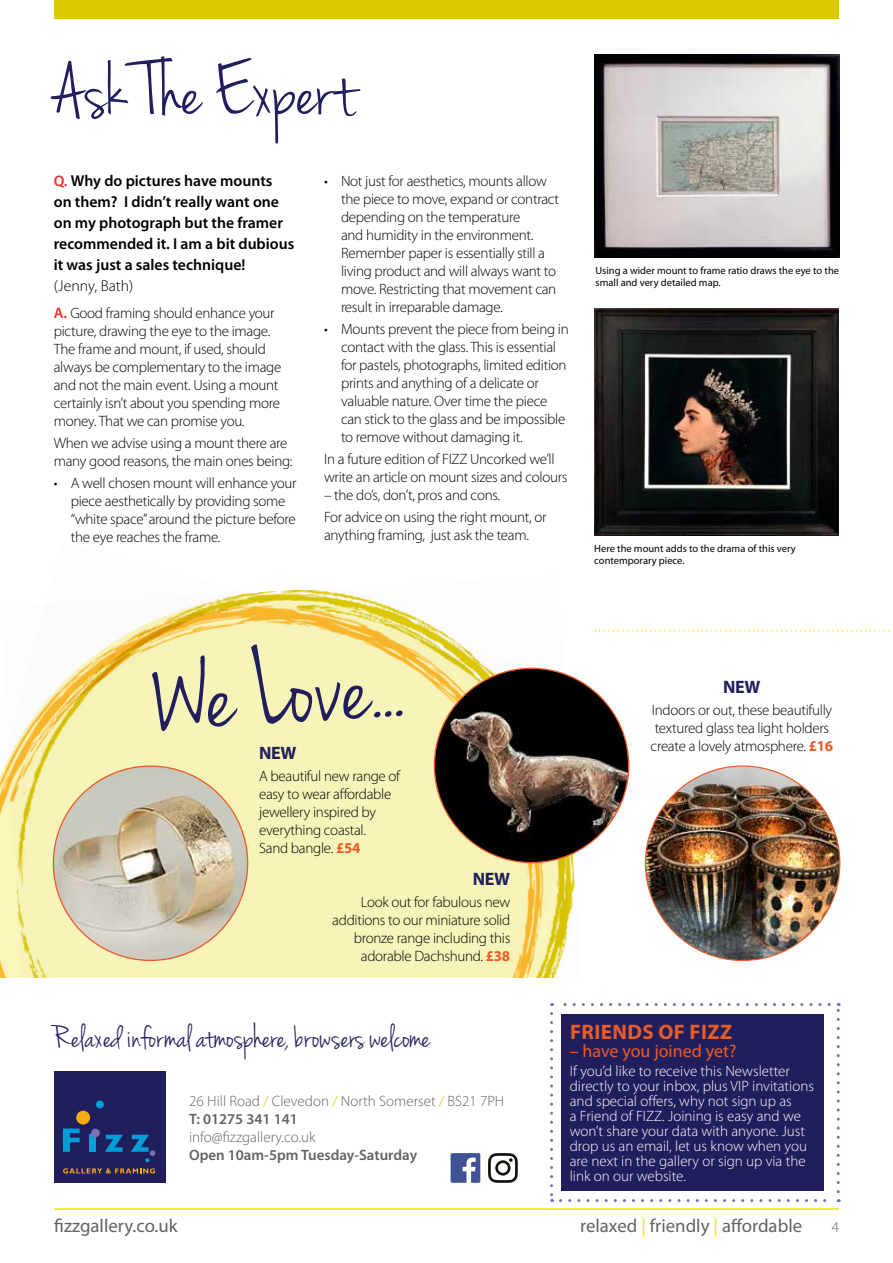
<style>
.page{position:relative;width:893px;height:1263px;background:#fff}
.page>*{position:absolute;margin:0;border:0;box-sizing:border-box;transform-origin:0 0}
.t1{font:115.05px "Jenna Sue";color:#211e5e}
.t2{font:80.25px "Jenna Sue";color:#211e5e}
.t3{font:33.9px "Jenna Sue";color:#211e5e}
.t4{font:700 21px "Myriad Pro";letter-spacing:.02em;color:#eb5b25}
.t5{font:18.75px "Myriad Pro";color:#646363}
.t6{font:18px "Myriad Pro";color:#eb5b25}
.t7{font:700 18px "Myriad Pro";letter-spacing:-.015em;color:#211e5e}
.t8{font:600 15.75px/21px "Myriad Pro";color:#000}
.t9{font:300 15.75px "Myriad Pro";color:#000}
.t10{font:300 15px/18px "Myriad Pro";letter-spacing:-.02em;color:#000}
.t11{font:300 15px/15px "Myriad Pro";color:#fff}
.t12{font:300 15px/18px "Myriad Pro";color:#646363}
.t13{font:600 15px "Myriad Pro";color:#646363}
.t14{font:10.5px/12px "Myriad Pro";color:#000}
.s1{font-size:15.3px;color:#e63329}
.s2{font-weight:600;font-size:15.3px;color:#e63329}
.s3{font-weight:700;color:#eb5b25}
.s4{color:#dcca00}
.s5{font-weight:600}
.s6{color:#f0e500}
</style>
<div class="page">
<svg style="left:608px;top:630px;width:282px;height:1px"></svg>
<img style="left:0;top:589px;width:605px;height:389px">
<img style="left:53px;top:766px;width:195px;height:194px;border-radius:97px">
<div style="left:54px;top:0;width:785px;height:18px;background:#dcca00"></div>
<div style="left:54px;top:1071px;width:112px;height:112px;background:#211e5e"></div>
<svg style="left:63px;top:1168px;width:92px;height:5px"></svg>
<div style="left:76px;top:1111px;width:14px;height:13px;background:#f8ab10;border-radius:50%"></div>
<div style="left:96px;top:1100px;width:8px;height:8px;background:#009ed6;border-radius:50%"></div>
<svg style="left:63px;top:1128px;width:17px;height:24px"></svg>
<div style="left:89px;top:1135px;width:6px;height:17px;background:#009ed6"></div>
<svg style="left:105px;top:1135px;width:18px;height:17px"></svg>
<svg style="left:131px;top:1135px;width:25px;height:27px"></svg>
<div style="left:91px;top:1129px;width:9px;height:8px;background:#7c70b1;border-radius:50%"></div>
<hr style="left:54px;top:1208px;width:785px;height:2px;background:#f0e500">
<svg style="left:550px;top:1013px;width:3px;height:189px"></svg>
<svg style="left:560px;top:1199px;width:279px;height:3px"></svg>
<svg style="left:837px;top:1003px;width:3px;height:189px"></svg>
<svg style="left:552px;top:1003px;width:277px;height:3px"></svg>
<div style="left:561px;top:1014px;width:263px;height:177px;background:#211e5e"></div>
<svg style="left:451px;top:1153px;width:29px;height:30px"></svg>
<svg style="left:488px;top:1153px;width:30px;height:30px"></svg>
<img style="left:594px;top:308px;width:245px;height:228px">
<img style="left:594px;top:54px;width:245px;height:203px">
<img style="left:434px;top:668px;width:195px;height:194px;border-radius:97px">
<img style="left:645px;top:766px;width:195px;height:194px;border-radius:97px">
<h2 class="t2" style="left:53px;top:45px;width:304px">Ask The Expert</h2>
<p class="t8" style="left:54px;top:170px;width:242px"><span class="s1">Q.</span> Why do pictures have mounts<br>on them? I didn’t really want one on my photograph but the framer recommended it. I am a bit dubious it was just a sales technique!</p>
<p class="t9" style="left:54px;top:276px;width:81px">(Jenny, Bath)</p>
<p class="t10" style="left:54px;top:304px;width:229px"><span class="s2">A.</span> Good framing should enhance your picture, drawing the eye to the image.<br>The frame and mount, if used, should always be complementary to the image and not the main event. Using a mount certainly isn’t about you spending more money. That we can promise you.</p>
<p class="t10" style="left:54px;top:434px;width:240px">When we advise using a mount there are many good reasons, the main ones being:</p>
<p class="t10" style="left:71px;top:474px;width:227px;text-indent:-17px">• A well chosen mount will enhance your piece aesthetically by providing some “white space” around the picture before the eye reaches the frame.</p>
<p class="t10" style="left:341px;top:171px;width:220px;text-indent:-17px">• Not just for aesthetics, mounts allow the piece to move, expand or contract depending on the temperature<br>and humidity in the environment.<br>Remember paper is essentially still a living product and will always want to move. Restricting that movement can result in irreparable damage.</p>
<p class="t10" style="left:341px;top:320px;width:229px;text-indent:-17px">• Mounts prevent the piece from being in contact with the glass. This is essential for pastels, photographs, limited edition prints and anything of a delicate or valuable nature. Over time the piece can stick to the glass and be impossible to remove without damaging it.</p>
<p class="t10" style="left:324px;top:450px;width:245px">In a future edition of FIZZ Uncorked we’ll write an article on mount sizes and colours</p>
<p class="t10" style="left:324px;top:484px;width:224px;line-height:22.2px">– the do’s, don’t, pros and cons.<br>For advice on using the right mount, or</p>
<p class="t10" style="left:324px;top:526px;width:207px">anything framing, just ask the team.</p>
<p class="t14" style="left:596px;top:264px;width:245px">Using a wider mount to frame ratio draws the eye to the small and very detailed map.</p>
<p class="t14" style="left:594px;top:542px;width:203px">Here the mount adds to the drama of this very contemporary piece.</p>
<h1 class="t1" style="left:149px;top:630px;width:252px;rotate:-3deg">We Love...</h1>
<p class="t7" style="left:259px;top:741px;width:39px">NEW</p>
<p class="t10" style="left:259px;top:767px;width:143px">A beautiful new range of easy to wear affordable jewellery inspired by everything coastal.<br>Sand bangle. <span class="s3">£54</span></p>
<p class="t7" style="left:473px;top:867px;width:39px">NEW</p>
<p class="t10" style="left:332px;top:893px;width:179px;text-align:right">Look out for fabulous new additions to our miniature solid bronze range including this adorable Dachshund. <span class="s3">£38</span></p>
<p class="t7" style="left:723px;top:675px;width:39px">NEW</p>
<p class="t10" style="left:651px;top:701px;width:184px">Indoors or out, these beautifully textured glass tea light holders create a lovely atmosphere. <span class="s3">£16</span></p>
<h3 class="t3" style="left:53px;top:1017px;width:379px">Relaxed informal atmosphere, browsers welcome</h3>
<p class="t12" style="left:189px;top:1092px;width:317px">26 Hill Road <span class="s4">/</span> Clevedon <span class="s4">/</span> North Somerset <span class="s4">/</span> BS21 7PH<br><span class="s5">T: 01275 341 141</span></p>
<p class="t12" style="left:189px;top:1128px;width:128px">info@fizzgallery.co.uk</p>
<p class="t13" style="left:189px;top:1145px;width:230px">Open 10am-5pm Tuesday-Saturday</p>
<h3 class="t4" style="left:570px;top:1018px;width:164px">FRIENDS OF FIZZ</h3>
<p class="t6" style="left:570px;top:1039px;width:168px">– have you joined yet?</p>
<p class="t11" style="left:570px;top:1063px;width:246px">If you’d like to receive this Newsletter directly to your inbox, plus VIP invitations and special offers, why not sign up as<br>a Friend of FIZZ. Joining is easy and we won’t share your data with anyone. Just drop us an email, let us know when you are next in the gallery or sign up via the link on our website.</p>
<p class="t5" style="left:54px;top:1214px;width:125px">fizzgallery.co.uk</p>
<p class="t5" style="left:580px;top:1214px;width:224px">relaxed <span class="s6">|</span> friendly <span class="s6">|</span> affordable</p>
<p class="t12" style="left:832px;top:1218px;width:9px">4</p>
</div>
